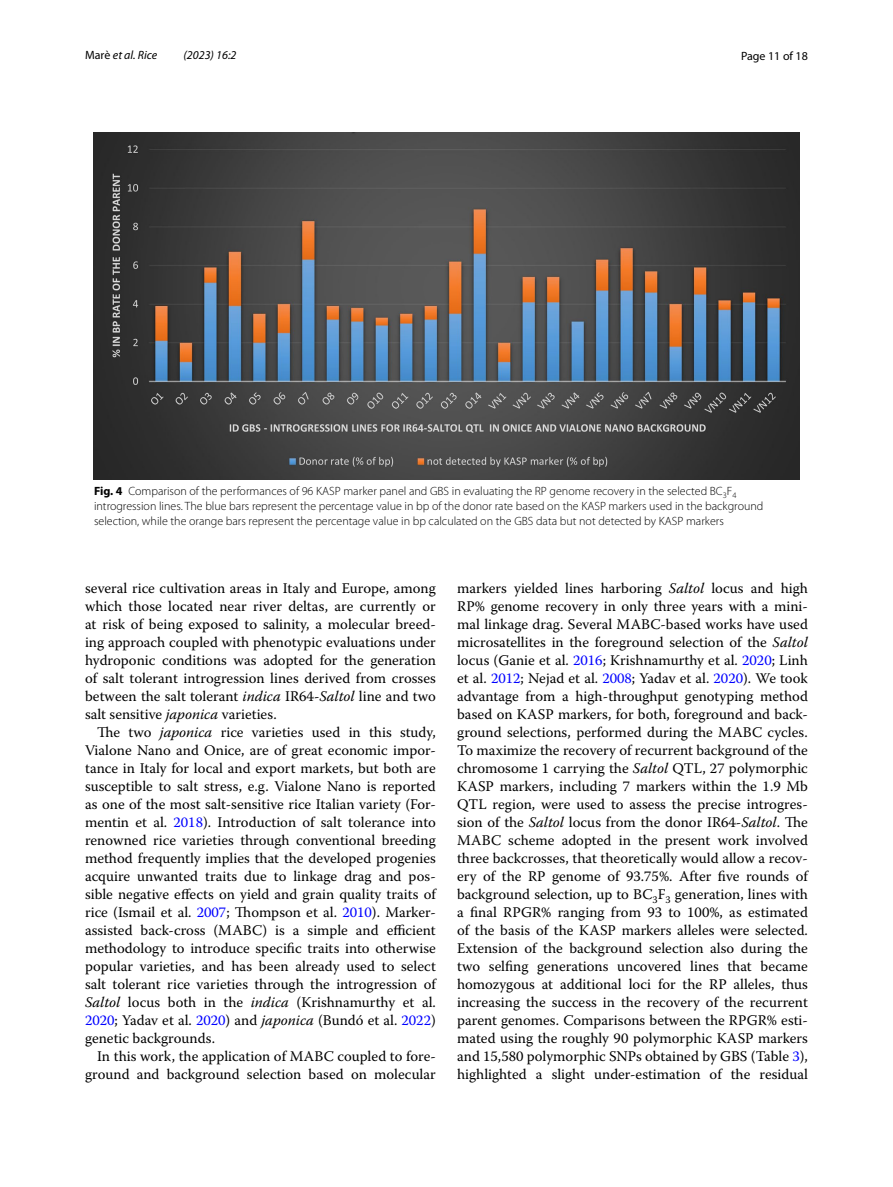
<style>
.page{position:relative;width:893px;height:1187px;background:#fff}
.page>*{position:absolute;margin:0;border:0;box-sizing:border-box;transform-origin:0 0}
.t1{font:14.7px/18px "Warnock Pro";color:#000;text-align:justify}
.t2{font:300 12px/15px "Myriad Pro";color:#000}
.t3{font:italic 12px "Myriad Pro";color:#000}
.t4{font:12px "Myriad Pro";color:#000}
.s1{font-style:normal}
.s2{font-weight:700}
.s3{font-style:italic}
.s4{color:#00f}
</style>
<div class="page">
<img style="left:94px;top:133px;width:705px;height:346px">
<p class="t3" style="left:85px;top:48px;width:74px"><span class="s1">Marè</span> et al. Rice</p>
<p class="t3" style="left:184px;top:48px;width:54px">(2023) 16:2</p>
<p class="t4" style="left:741px;top:48px;width:68px">Page 11 of 18</p>
<p class="t2" style="left:94px;top:483px;width:671px"><span class="s2">Fig. 4</span> Comparison of the performances of 96 KASP marker panel and GBS in evaluating the RP genome recovery in the selected BC<sub>3</sub>F<sub>4 </sub>introgression lines. The blue bars represent the percentage value in bp of the donor rate based on the KASP markers used in the background selection, while the orange bars represent the percentage value in bp calculated on the GBS data but not detected by KASP markers</p>
<p class="t1" style="left:85px;top:578px;width:352px">several rice cultivation areas in Italy and Europe, among which those located near river deltas, are currently or at risk of being exposed to salinity, a molecular breed&shy;ing approach coupled with phenotypic evaluations under hydroponic conditions was adopted for the generation of salt tolerant introgression lines derived from crosses between the salt tolerant <span class="s3">indica</span> IR64-<span class="s3">Saltol</span> line and two salt sensitive <span class="s3">japonica</span> varieties.</p>
<p class="t1" style="left:85px;top:722px;width:352px;text-indent:12px">The two <span class="s3">japonica</span> rice varieties used in this study, Vialone Nano and Onice, are of great economic impor&shy;tance in Italy for local and export markets, but both are susceptible to salt stress, e.g. Vialone Nano is reported as one of the most salt-sensitive rice Italian variety (For&shy;mentin et al. <span class="s4">2018</span>). Introduction of salt tolerance into renowned rice varieties through conventional breeding method frequently implies that the developed progenies acquire unwanted traits due to linkage drag and pos&shy;sible negative effects on yield and grain quality traits of rice (Ismail et al. <span class="s4">2007</span>; Thompson et al. <span class="s4">2010</span>). Marker&shy;assisted back-cross (MABC) is a simple and efficient methodology to introduce specific traits into otherwise popular varieties, and has been already used to select salt tolerant rice varieties through the introgression of <span class="s3">Saltol</span> locus both in the <span class="s3">indica</span> (Krishnamurthy et al.<br><span class="s4">2020</span>; Yadav et al. <span class="s4">2020</span>) and <span class="s3">japonica</span> (Bundó et al. <span class="s4">2022</span>) genetic backgrounds.</p>
<p class="t1" style="left:85px;top:1046px;width:352px;text-align:right">In this work, the application of MABC coupled to fore&shy;ground and background selection based on molecular</p>
<p class="t1" style="left:457px;top:578px;width:352px">markers yielded lines harboring <span class="s3">Saltol</span> locus and high RP% genome recovery in only three years with a mini&shy;mal linkage drag. Several MABC-based works have used microsatellites in the foreground selection of the <span class="s3">Saltol </span>locus (Ganie et al. <span class="s4">2016</span>; Krishnamurthy et al. <span class="s4">2020</span>; Linh et al. <span class="s4">2012</span>; Nejad et al. <span class="s4">2008</span>; Yadav et al. <span class="s4">2020</span>). We took advantage from a high-throughput genotyping method based on KASP markers, for both, foreground and back&shy;ground selections, performed during the MABC cycles.<br>To maximize the recovery of recurrent background of the chromosome 1 carrying the <span class="s3">Saltol</span> QTL, 27 polymorphic KASP markers, including 7 markers within the 1.9 Mb QTL region, were used to assess the precise introgres&shy;sion of the <span class="s3">Saltol</span> locus from the donor IR64-<span class="s3">Saltol</span>. The MABC scheme adopted in the present work involved three backcrosses, that theoretically would allow a recov&shy;ery of the RP genome of 93.75%. After five rounds of background selection, up to BC<sub>3</sub>F<sub>3</sub> generation, lines with a final RPGR% ranging from 93 to 100%, as estimated of the basis of the KASP markers alleles were selected.<br>Extension of the background selection also during the two selfing generations uncovered lines that became homozygous at additional loci for the RP alleles, thus increasing the success in the recovery of the recurrent parent genomes. Comparisons between the RPGR% esti&shy;mated using the roughly 90 polymorphic KASP markers and 15,580 polymorphic SNPs obtained by GBS (Table <span class="s4">3</span>), highlighted a slight under-estimation of the residual</p>
</div>
